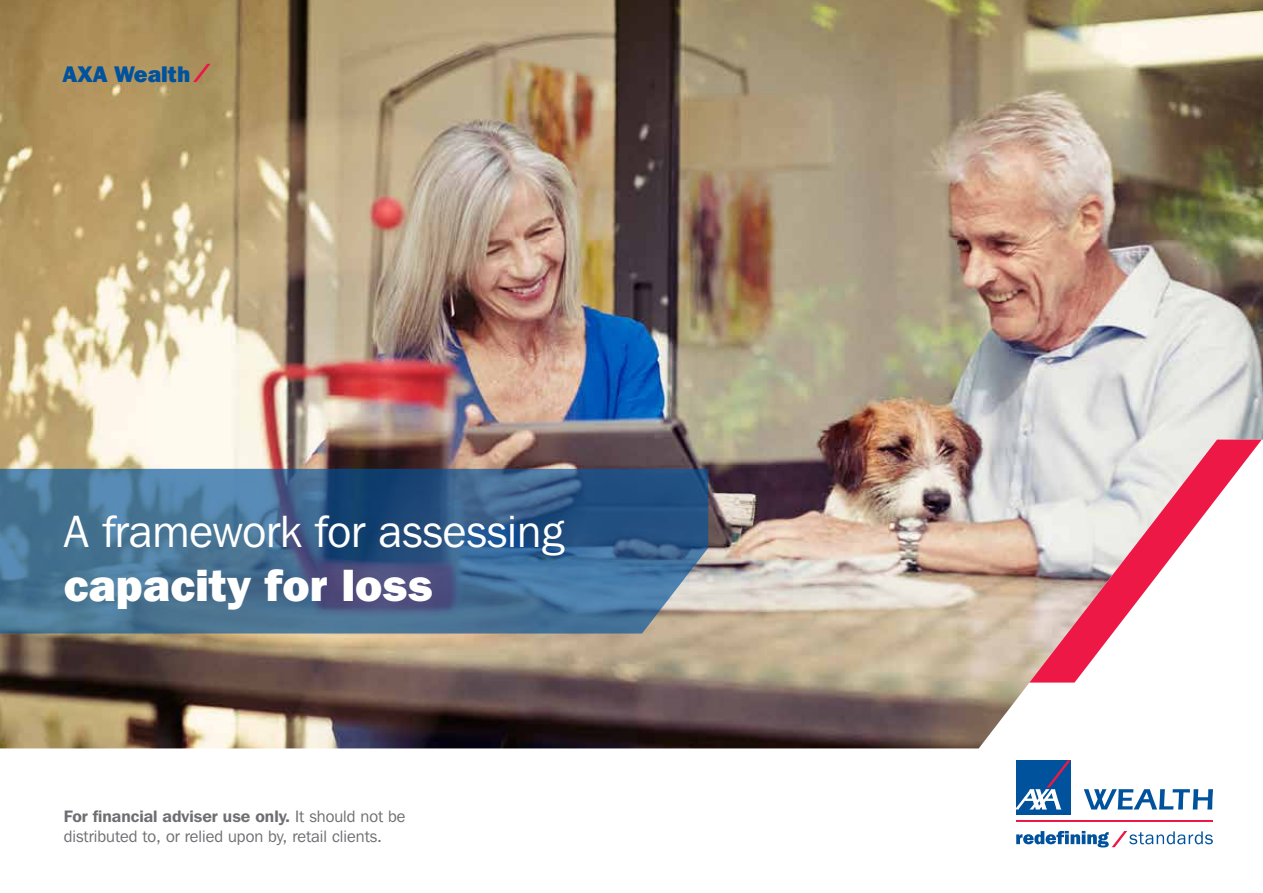
<style>
.page{position:relative;width:1263px;height:893px;background:#fff}
.page>*{position:absolute;margin:0;border:0;box-sizing:border-box;transform-origin:0 0}
.t1{font:45px "Franklin Gothic IT Cby BT";color:#fff}
.t2{font:800 45px "Franklin Gothic IT Cby BT";color:#fff}
.t3{font:800 22.5px "Franklin Gothic IT Cby BT";color:#00529c}
.t4{font:16.5px/19.8px "Franklin Gothic IT Cby BT";color:#6d6e71}
.s1{font-weight:600}
</style>
<div class="page">
<img style="left:0;top:0;width:1263px;height:440px">
<svg style="left:193px;top:64px;width:18px;height:18px"></svg>
<img style="left:0;top:440px;width:1213px;height:408px">
<svg style="left:1029px;top:440px;width:233px;height:243px"></svg>
<div style="left:1016px;top:760px;width:55px;height:55px;background:#00529c"></div>
<svg style="left:1016px;top:760px;width:55px;height:49px"></svg>
<svg style="left:1084px;top:789px;width:129px;height:20px"></svg>
<svg style="left:1016px;top:831px;width:197px;height:16px"></svg>
<hr style="left:1016px;top:820px;width:197px;height:1px;background:#ed1846">
<svg style="left:0;top:469px;width:708px;height:164px;background:#416a91"></svg>
<h2 class="t3" style="left:63px;top:60px;width:129px">AXA Wealth</h2>
<h1 class="t1" style="left:64px;top:504px;width:501px">A framework for assessing</h1>
<h1 class="t2" style="left:64px;top:557px;width:371px">capacity for loss</h1>
<p class="t4" style="left:64px;top:806px;width:343px"><span class="s1">For financial adviser use only.</span> It should not be distributed to, or relied upon by, retail clients.</p>
</div>
